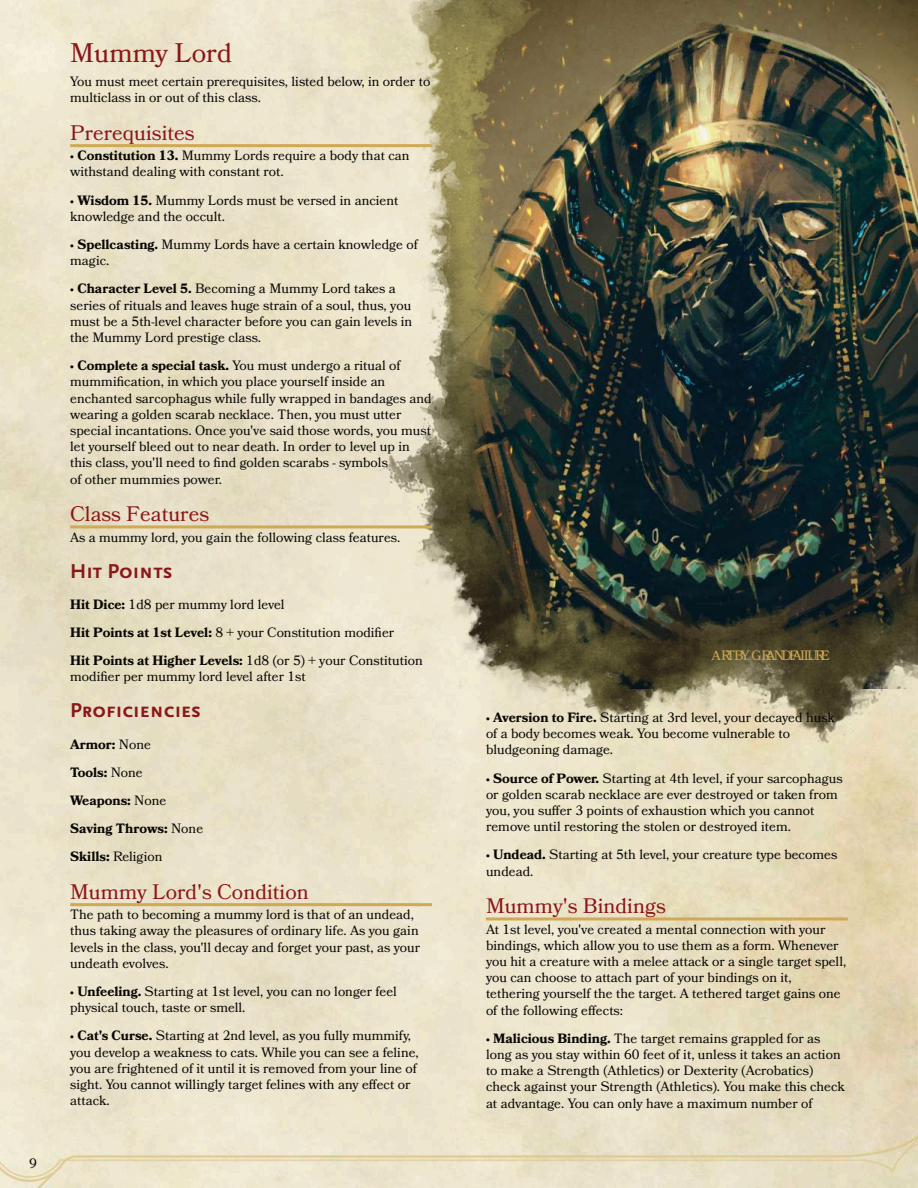
<style>
.page{position:relative;width:918px;height:1188px;background:#fff}
.page>*{position:absolute;margin:0;border:0;box-sizing:border-box;transform-origin:0 0}
.t1{font:26.85px "Bookmania";color:#8a171a}
.t2{font:21px "Bookmania";color:#8b171a}
.t3{font:700 21px "Scala Sans Caps";color:#8b171a}
.t4{font:13.5px/16.2px "Bookmania";color:#080704}
.t5{font:700 13.5px/28.2px "Bookmania";color:#080704}
.t6{font:13.5px "Bookinsanity";color:#cfa955}
.s1{font-weight:700}
.s2{font-weight:400}
</style>
<div class="page">
<img style="left:370px;top:0;width:548px;height:776px">
<img style="left:459px;top:0;width:459px;height:688px">
<hr style="left:377px;top:144px;width:55px;height:3px;background:#cfa955">
<hr style="left:70px;top:144px;width:307px;height:3px;background:#cfa955">
<hr style="left:377px;top:525px;width:55px;height:3px;background:#cfa955">
<hr style="left:70px;top:525px;width:307px;height:3px;background:#cfa955">
<hr style="left:377px;top:903px;width:55px;height:3px;background:#cfa955">
<hr style="left:70px;top:903px;width:307px;height:3px;background:#cfa955">
<hr style="left:793px;top:917px;width:55px;height:3px;background:#cfa955">
<hr style="left:486px;top:917px;width:307px;height:3px;background:#cfa955">
<p class="t4" style="left:29px;top:1156px;width:9px">9</p>
<h1 class="t1" style="left:70px;top:42px;width:163px">Mummy Lord</h1>
<p class="t4" style="left:70px;top:75px;width:362px">You must meet certain prerequisites, listed below, in order to multiclass in or out of this class.</p>
<h2 class="t2" style="left:70px;top:124px;width:126px">Prerequisites</h2>
<p class="t4" style="left:70px;top:149px;width:341px">• <span class="s1">Constitution 13.</span> Mummy Lords require a body that can withstand dealing with constant rot.</p>
<p class="t4" style="left:70px;top:193px;width:330px">• <span class="s1">Wisdom 15.</span> Mummy Lords must be versed in ancient knowledge and the occult.</p>
<p class="t4" style="left:70px;top:238px;width:349px">• <span class="s1">Spellcasting.</span> Mummy Lords have a certain knowledge of magic.</p>
<p class="t4" style="left:70px;top:282px;width:343px">• <span class="s1">Character Level 5.</span> Becoming a Mummy Lord takes a series of rituals and leaves huge strain of a soul, thus, you must be a 5th-level character before you can gain levels in the Mummy Lord prestige class.</p>
<p class="t4" style="left:70px;top:359px;width:363px">• <span class="s1">Complete a special task.</span> You must undergo a ritual of mummification, in which you place yourself inside an enchanted sarcophagus while fully wrapped in bandages and wearing a golden scarab necklace. Then, you must utter special incantations. Once you've said those words, you must let yourself bleed out to near death. In order to level up in this class, you'll need to find golden scarabs - symbols<br>of other mummies power.</p>
<h2 class="t2" style="left:70px;top:505px;width:140px">Class Features</h2>
<p class="t4" style="left:70px;top:530px;width:332px">As a mummy lord, you gain the following class features.</p>
<h2 class="t3" style="left:70px;top:559px;width:104px">Hit Points</h2>
<p class="t4" style="left:70px;top:591px;width:354px;line-height:28.2px"><span class="s1">Hit Dice:</span> 1d8 per mummy lord level<br><span class="s1">Hit Points at 1st Level:</span> 8 + your Constitution modifier<br><span class="s1">Hit Points at Higher Levels:</span> 1d8 (or 5) + your Constitution</p>
<p class="t4" style="left:70px;top:670px;width:237px">modifier per mummy lord level after 1st</p>
<h2 class="t3" style="left:70px;top:699px;width:132px">Proficiencies</h2>
<p class="t5" style="left:70px;top:731px;width:135px">Armor: <span class="s2">None<br></span>Tools: <span class="s2">None<br></span>Weapons: <span class="s2">None<br></span>Saving Throws: <span class="s2">None<br></span>Skills: <span class="s2">Religion</span></p>
<h2 class="t2" style="left:70px;top:883px;width:240px">Mummy Lord's Condition</h2>
<p class="t4" style="left:70px;top:908px;width:352px">The path to becoming a mummy lord is that of an undead, thus taking away the pleasures of ordinary life. As you gain levels in the class, you'll decay and forget your past, as your undeath evolves.</p>
<p class="t4" style="left:70px;top:985px;width:328px">• <span class="s1">Unfeeling.</span> Starting at 1st level, you can no longer feel physical touch, taste or smell.</p>
<p class="t4" style="left:70px;top:1029px;width:350px">• <span class="s1">Cat's Curse.</span> Starting at 2nd level, as you fully mummify, you develop a weakness to cats. While you can see a feline, you are frightened of it until it is removed from your line of sight. You cannot willingly target felines with any effect or attack.</p>
<p class="t6" style="left:712px;top:650px;width:117px">ART BY GRANDFAILURE</p>
<p class="t4" style="left:486px;top:711px;width:350px">• <span class="s1">Aversion to Fire.</span> Starting at 3rd level, your decayed husk of a body becomes weak. You become vulnerable to bludgeoning damage.</p>
<p class="t4" style="left:486px;top:771px;width:358px">• <span class="s1">Source of Power.</span> Starting at 4th level, if your sarcophagus or golden scarab necklace are ever destroyed or taken from you, you suffer 3 points of exhaustion which you cannot remove until restoring the stolen or destroyed item.</p>
<p class="t4" style="left:486px;top:848px;width:353px">• <span class="s1">Undead.</span> Starting at 5th level, your creature type becomes undead.</p>
<h2 class="t2" style="left:486px;top:897px;width:181px">Mummy's Bindings</h2>
<p class="t4" style="left:486px;top:922px;width:362px">At 1st level, you've created a mental connection with your bindings, which allow you to use them as a form. Whenever you hit a creature with a melee attack or a single target spell, you can choose to attach part of your bindings on it, tethering yourself the the target. A tethered target gains one of the following effects:</p>
<p class="t4" style="left:486px;top:1031px;width:360px">• <span class="s1">Malicious Binding.</span> The target remains grappled for as long as you stay within 60 feet of it, unless it takes an action to make a Strength (Athletics) or Dexterity (Acrobatics) check against your Strength (Athletics). You make this check at advantage. You can only have a maximum number of</p>
</div>
